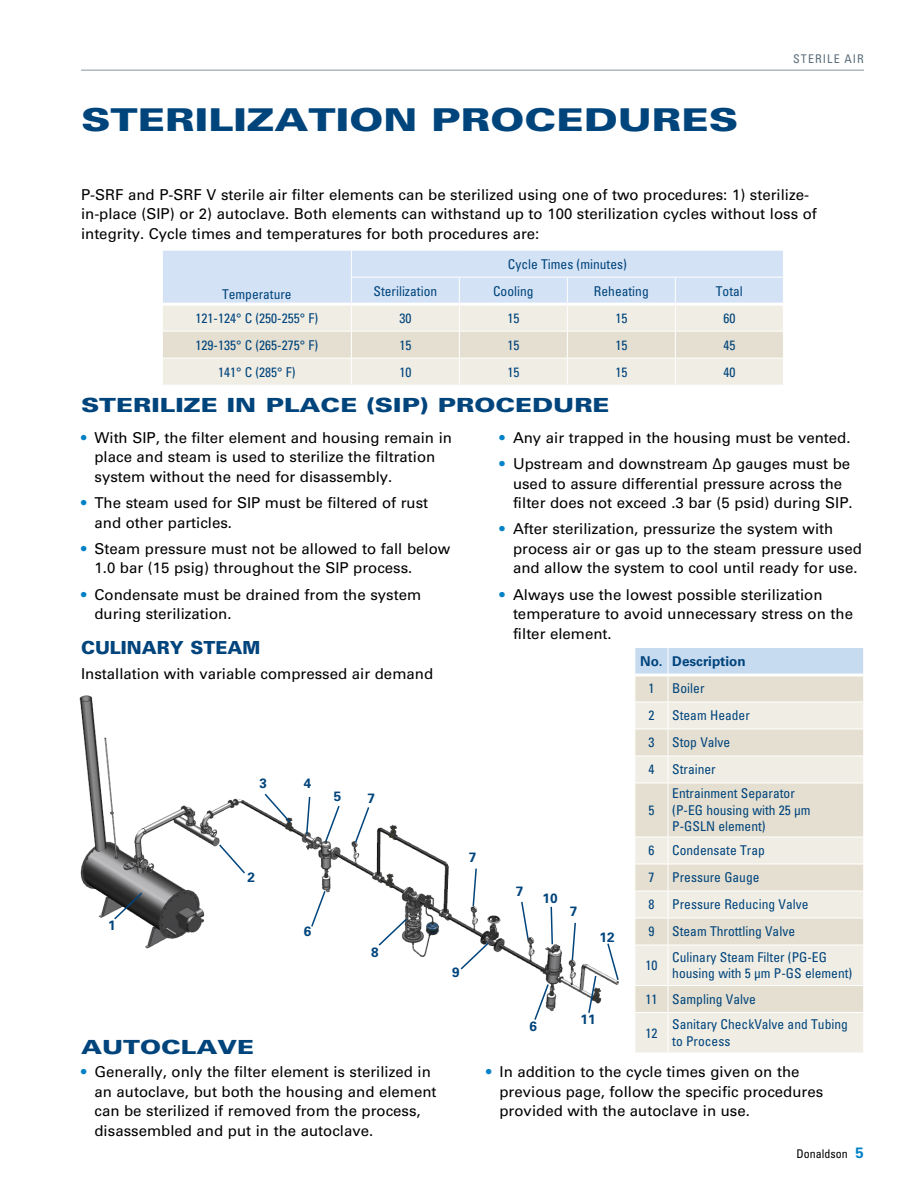
<style>
.page{position:relative;width:918px;height:1188px;background:#fff}
.page>*{position:absolute;margin:0;border:0;box-sizing:border-box;transform-origin:0 0}
.t1{font:900 31.5px "Univers LT Std";color:#00447c;scale:1.3 1}
.t2{font:900 19.5px "Univers LT Std";color:#00447c;scale:1.3 1}
.t3{font:900 18px "Univers LT Std";color:#00447c}
.t4{font:15px/19.5px "Univers LT Std";color:#000}
.t5{font:condensed 13.5px/16.5px "Univers LT Std";color:#00447c}
.t6{font:700 13.5px "Univers LT Std";color:#00447c}
.t7{font:condensed 12px "Univers LT Std";letter-spacing:.09em;color:#5c6f7c}
.t8{font:condensed 12px "Univers LT Std";color:#000}
.s1{font-weight:700;color:#0081c6}
.s2{font-weight:700;font-stretch:normal;font-size:15px;color:#0081c6}
</style>
<div class="page">
<hr style="left:81px;top:69px;width:783px;height:2px;background:#adb8bf">
<img style="left:79px;top:695px;width:540px;height:317px">
<svg style="left:113px;top:891px;width:31px;height:30px"></svg>
<svg style="left:587px;top:974px;width:10px;height:39px"></svg>
<svg style="left:533px;top:983px;width:17px;height:37px"></svg>
<svg style="left:218px;top:843px;width:29px;height:32px"></svg>
<svg style="left:263px;top:792px;width:29px;height:32px"></svg>
<svg style="left:305px;top:795px;width:6px;height:41px"></svg>
<svg style="left:324px;top:804px;width:17px;height:39px"></svg>
<svg style="left:310px;top:889px;width:17px;height:39px"></svg>
<svg style="left:354px;top:805px;width:17px;height:39px"></svg>
<svg style="left:377px;top:917px;width:31px;height:30px"></svg>
<svg style="left:472px;top:867px;width:6px;height:41px"></svg>
<svg style="left:459px;top:941px;width:31px;height:30px"></svg>
<svg style="left:520px;top:900px;width:10px;height:41px"></svg>
<svg style="left:571px;top:921px;width:6px;height:41px"></svg>
<svg style="left:550px;top:905px;width:4px;height:41px"></svg>
<svg style="left:606px;top:942px;width:13px;height:40px"></svg>
<svg style="left:635px;top:784px;width:228px;height:269px;background:#eae6da"></svg>
<hr style="left:668px;top:783px;width:1px;height:54px;background:#fff">
<hr style="left:634px;top:837px;width:34px;height:1px;background:#fff">
<hr style="left:668px;top:837px;width:196px;height:1px;background:#fff">
<hr style="left:634px;top:864px;width:34px;height:1px;background:#fff">
<hr style="left:668px;top:864px;width:196px;height:1px;background:#fff">
<hr style="left:634px;top:891px;width:34px;height:1px;background:#fff">
<hr style="left:668px;top:891px;width:196px;height:1px;background:#fff">
<hr style="left:634px;top:918px;width:34px;height:1px;background:#fff">
<hr style="left:668px;top:918px;width:196px;height:1px;background:#fff">
<svg style="left:668px;top:838px;width:1px;height:107px"></svg>
<hr style="left:634px;top:945px;width:34px;height:1px;background:#fff">
<hr style="left:668px;top:945px;width:196px;height:1px;background:#fff">
<hr style="left:668px;top:945px;width:1px;height:40px;background:#fff">
<hr style="left:634px;top:985px;width:34px;height:1px;background:#fff">
<hr style="left:668px;top:985px;width:196px;height:1px;background:#fff">
<svg style="left:668px;top:986px;width:1px;height:26px"></svg>
<hr style="left:634px;top:1012px;width:34px;height:1px;background:#fff">
<hr style="left:668px;top:1012px;width:196px;height:1px;background:#fff">
<hr style="left:668px;top:1013px;width:1px;height:40px;background:#fff">
<svg style="left:635px;top:648px;width:228px;height:135px;background:#e3e4df"></svg>
<hr style="left:635px;top:674px;width:33px;height:2px;background:#fff">
<hr style="left:668px;top:674px;width:195px;height:2px;background:#fff">
<svg style="left:163px;top:250px;width:620px;height:135px;background:#e3e7e7"></svg>
<hr style="left:351px;top:303px;width:108px;height:3px;background:#fff">
<hr style="left:459px;top:303px;width:108px;height:3px;background:#fff">
<hr style="left:567px;top:303px;width:108px;height:3px;background:#fff">
<hr style="left:675px;top:303px;width:108px;height:3px;background:#fff">
<h1 class="t1" style="left:81px;top:100px;width:507px">STERILIZATION PROCEDURES</h1>
<p class="t7" style="left:793px;top:51px;width:72px">STERILE AIR</p>
<p class="t4" style="left:81px;top:185px;width:737px">P-SRF and P-SRF V sterile air filter elements can be sterilized using one of two procedures: 1) sterilize&shy;in-place (SIP) or 2) autoclave. Both elements can withstand up to 100 sterilization cycles without loss of integrity. Cycle times and temperatures for both procedures are:</p>
<p class="t5" style="left:222px;top:285px;width:71px">Temperature</p>
<p class="t5" style="left:508px;top:255px;width:121px">Cycle Times (minutes)</p>
<p class="t5" style="left:374px;top:282px;width:65px">Sterilization</p>
<p class="t5" style="left:493px;top:282px;width:42px">Cooling</p>
<p class="t5" style="left:594px;top:282px;width:56px">Reheating</p>
<p class="t5" style="left:716px;top:282px;width:28px">Total</p>
<p class="t5" style="left:196px;top:309px;width:124px">121-124° C (250-255° F)</p>
<p class="t5" style="left:399px;top:309px;width:13px">30</p>
<p class="t5" style="left:507px;top:309px;width:13px">15</p>
<p class="t5" style="left:615px;top:309px;width:13px">15</p>
<p class="t5" style="left:723px;top:309px;width:13px">60</p>
<p class="t5" style="left:196px;top:336px;width:124px">129-135° C (265-275° F)</p>
<p class="t5" style="left:399px;top:336px;width:13px">15</p>
<p class="t5" style="left:507px;top:336px;width:13px">15</p>
<p class="t5" style="left:615px;top:336px;width:13px">15</p>
<p class="t5" style="left:723px;top:336px;width:13px">45</p>
<p class="t5" style="left:218px;top:363px;width:79px">141° C (285° F)</p>
<p class="t5" style="left:399px;top:363px;width:13px">10</p>
<p class="t5" style="left:507px;top:363px;width:13px">15</p>
<p class="t5" style="left:615px;top:363px;width:13px">15</p>
<p class="t5" style="left:723px;top:363px;width:13px">40</p>
<h2 class="t2" style="left:81px;top:393px;width:408px">STERILIZE IN PLACE (SIP) PROCEDURE</h2>
<p class="t4" style="left:94px;top:428px;width:359px;text-indent:-14px"><span class="s1">•</span> With SIP, the filter element and housing remain in place and steam is used to sterilize the filtration system without the need for disassembly.</p>
<p class="t4" style="left:94px;top:493px;width:335px;text-indent:-14px"><span class="s1">•</span> The steam used for SIP must be filtered of rust and other particles.</p>
<p class="t4" style="left:94px;top:539px;width:357px;text-indent:-14px"><span class="s1">•</span> Steam pressure must not be allowed to fall below<br>1.0 bar (15 psig) throughout the SIP process.</p>
<p class="t4" style="left:94px;top:585px;width:328px;text-indent:-14px"><span class="s1">•</span> Condensate must be drained from the system during sterilization.</p>
<p class="t3" style="left:81px;top:637px;width:181px">CULINARY STEAM</p>
<p class="t4" style="left:81px;top:664px;width:354px">Installation with variable compressed air demand</p>
<p class="t6" style="left:108px;top:917px;width:9px">1</p>
<p class="t6" style="left:259px;top:775px;width:9px">3</p>
<p class="t6" style="left:304px;top:775px;width:9px">4</p>
<p class="t6" style="left:334px;top:789px;width:9px">5</p>
<p class="t6" style="left:367px;top:791px;width:9px">7</p>
<p class="t6" style="left:248px;top:870px;width:9px">2</p>
<p class="t6" style="left:304px;top:924px;width:9px">6</p>
<p class="t6" style="left:371px;top:944px;width:9px">8</p>
<h2 class="t2" style="left:81px;top:1034px;width:135px">AUTOCLAVE</h2>
<p class="t6" style="left:469px;top:849px;width:9px">7</p>
<p class="t6" style="left:452px;top:964px;width:9px">9</p>
<p class="t4" style="left:500px;top:428px;width:353px"><span class="s1">•</span> Any air trapped in the housing must be vented.</p>
<p class="t4" style="left:513px;top:454px;width:341px;text-indent:-14px"><span class="s1">•</span> Upstream and downstream ∆p gauges must be used to assure differential pressure across the filter does not exceed .3 bar (5 psid) during SIP.</p>
<p class="t4" style="left:513px;top:519px;width:350px;text-indent:-14px"><span class="s1">•</span> After sterilization, pressurize the system with process air or gas up to the steam pressure used and allow the system to cool until ready for use.</p>
<p class="t4" style="left:513px;top:585px;width:342px;text-indent:-14px"><span class="s1">•</span> Always use the lowest possible sterilization temperature to avoid unnecessary stress on the filter element.</p>
<p class="t6" style="left:516px;top:883px;width:9px">7</p>
<p class="t6" style="left:543px;top:890px;width:17px">10</p>
<p class="t6" style="left:570px;top:903px;width:9px">7</p>
<p class="t6" style="left:600px;top:929px;width:17px">12</p>
<p class="t6" style="left:529px;top:1018px;width:9px">6</p>
<p class="t6" style="left:580px;top:1011px;width:17px">11</p>
<p class="t6" style="left:640px;top:654px;width:107px">No. Description</p>
<p class="t5" style="left:648px;top:680px;width:7px">1</p>
<p class="t5" style="left:672px;top:680px;width:34px">Boiler</p>
<p class="t5" style="left:648px;top:707px;width:7px">2</p>
<p class="t5" style="left:672px;top:707px;width:79px">Steam Header</p>
<p class="t5" style="left:648px;top:734px;width:7px">3</p>
<p class="t5" style="left:672px;top:734px;width:60px">Stop Valve</p>
<p class="t5" style="left:648px;top:761px;width:7px">4</p>
<p class="t5" style="left:672px;top:761px;width:45px">Strainer</p>
<p class="t5" style="left:648px;top:802px;width:7px">5</p>
<p class="t5" style="left:672px;top:785px;width:140px">Entrainment Separator (P-EG housing with 25 µm<br>P-GSLN element)</p>
<p class="t5" style="left:648px;top:842px;width:7px">6</p>
<p class="t5" style="left:672px;top:842px;width:94px">Condensate Trap</p>
<p class="t5" style="left:648px;top:869px;width:7px">7</p>
<p class="t5" style="left:672px;top:869px;width:89px">Pressure Gauge</p>
<p class="t5" style="left:648px;top:896px;width:7px">8</p>
<p class="t5" style="left:672px;top:896px;width:138px">Pressure Reducing Valve</p>
<p class="t5" style="left:648px;top:923px;width:7px">9</p>
<p class="t5" style="left:672px;top:923px;width:124px">Steam Throttling Valve</p>
<p class="t5" style="left:645px;top:957px;width:13px">10</p>
<p class="t5" style="left:672px;top:949px;width:181px">Culinary Steam Filter (PG-EG housing with 5 µm P-GS element)</p>
<p class="t5" style="left:645px;top:991px;width:112px">11 Sampling Valve</p>
<p class="t5" style="left:645px;top:1024px;width:13px">12</p>
<p class="t5" style="left:672px;top:1016px;width:177px">Sanitary CheckValve and Tubing to Process</p>
<p class="t4" style="left:94px;top:1062px;width:344px;text-indent:-14px"><span class="s1">•</span> Generally, only the filter element is sterilized in an autoclave, but both the housing and element can be sterilized if removed from the process, disassembled and put in the autoclave.</p>
<p class="t4" style="left:500px;top:1062px;width:325px;text-indent:-14px"><span class="s1">•</span> In addition to the cycle times given on the previous page, follow the specific procedures provided with the autoclave in use.</p>
<p class="t8" style="left:796px;top:1146px;width:69px">Donaldson <span class="s2">5</span></p>
</div>
